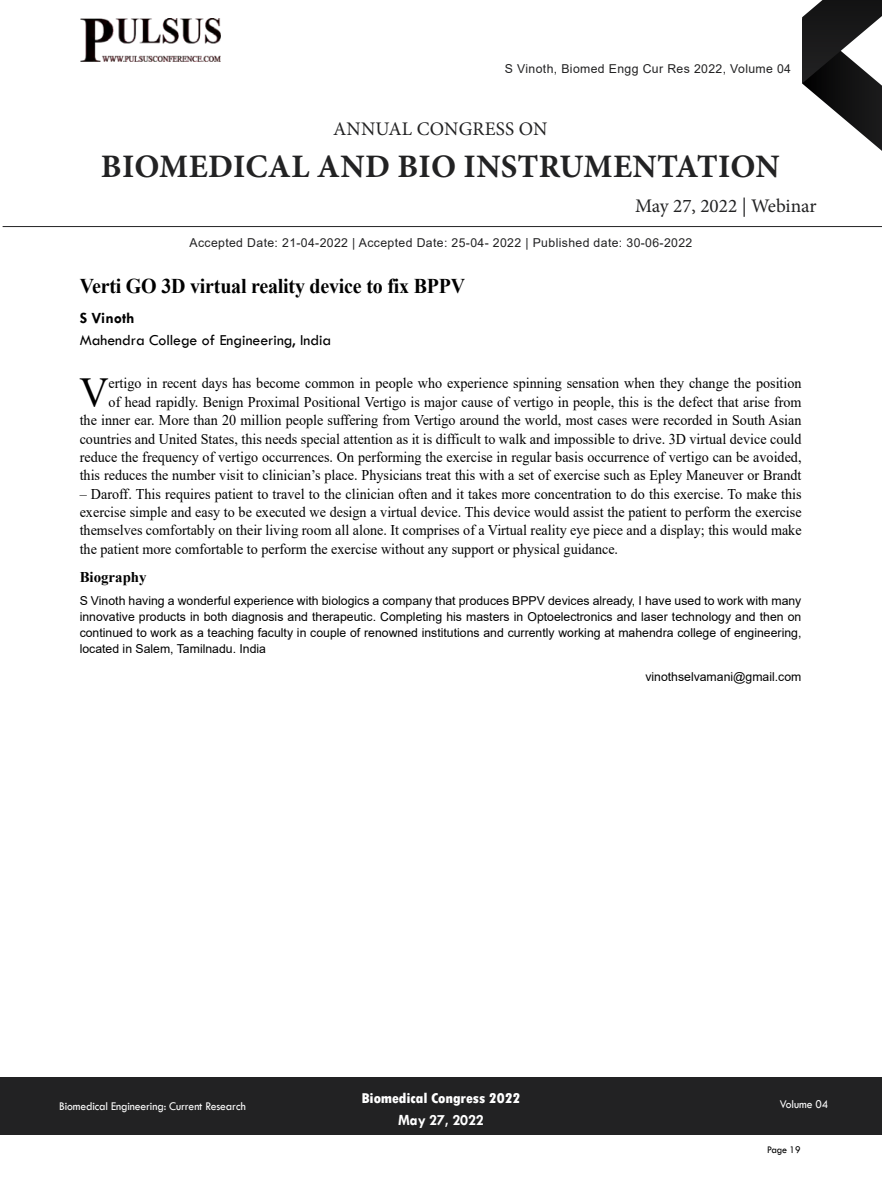
<style>
.page{position:relative;width:882px;height:1197px;background:#fff}
.page>*{position:absolute;margin:0;border:0;box-sizing:border-box;transform-origin:0 0}
.t1{font:42.7px "Times New Roman";color:#000;scale:.95 1}
.t2{font:700 32.9px "Minion Pro";letter-spacing:.005em;color:#222223}
.t3{font:700 21px "Times New Roman";letter-spacing:-.01em;color:#000;scale:.95 1}
.t4{font:19.25px "Minion Pro";color:#222223}
.t5{font:15.75px "Tw Cen";color:#000}
.t6{font:700 15.75px "Tw Cen";letter-spacing:-.01em;color:#fff;scale:.95 1}
.t7{font:700 15.75px "Tw Cen";color:#000}
.t8{font:14.88px/18.4px "Times New Roman";color:#000;text-align:right;scale:.95 1}
.t9{font:800 condensed 14.88px "Tw Cen";letter-spacing:-.01em;color:#fff;scale:1.1 1}
.t10{font:700 14.88px "Times New Roman";color:#000}
.t11{font:12.25px/15.8px "Arial";color:#000;text-align:justify}
.t12{font:12.25px "Arial";letter-spacing:.03em;color:#222223}
.t13{font:12.25px "Tw Cen";letter-spacing:-.01em;color:#fff;scale:.95 1}
.t14{font:10.5px "Tw Cen";letter-spacing:-.02em;color:#000;scale:.95 1}
</style>
<div class="page">
<svg style="left:802px;top:0;width:80px;height:151px"></svg>
<div style="left:0;top:1077px;width:882px;height:58px;background:#222223"></div>
<hr style="left:3px;top:226px;width:879px;height:1px;background:#222223">
<img style="left:81px;top:18px;width:140px;height:44px">
<p class="t12" style="left:505px;top:60px;width:288px">S Vinoth, Biomed Engg Cur Res 2022, Volume 04</p>
<p class="t4" style="left:333px;top:116px;width:216px">ANNUAL CONGRESS ON</p>
<h2 class="t2" style="left:101px;top:143px;width:680px">BIOMEDICAL AND BIO INSTRUMENTATION</h2>
<p class="t4" style="left:635px;top:193px;width:183px">May 27, 2022 | Webinar</p>
<p class="t12" style="left:189px;top:234px;width:504px">Accepted Date: 21-04-2022 | Accepted Date: 25-04- 2022 | Published date: 30-06-2022</p>
<h3 class="t3" style="left:80px;top:271px;width:407px">Verti GO 3D virtual reality device to fix BPPV</h3>
<p class="t7" style="left:80px;top:308px;width:56px">S Vinoth</p>
<p class="t5" style="left:80px;top:331px;width:253px">Mahendra College of Engineering, India</p>
<h1 class="t1" style="left:79px;top:362px;width:32px">V</h1>
<p class="t8" style="left:80px;top:374px;width:761px">ertigo in recent days has become common in people who experience spinning sensation when they change the position<br>of head rapidly. Benign Proximal Positional Vertigo is major cause of vertigo in people, this is the defect that arise from<br>the inner ear. More than 20 million people suffering from Vertigo around the world, most cases were recorded in South Asian countries and United States, this needs special attention as it is difficult to walk and impossible to drive. 3D virtual device could reduce the frequency of vertigo occurrences. On performing the exercise in regular basis occurrence of vertigo can be avoided, this reduces the number visit to clinician’s place. Physicians treat this with a set of exercise such as Epley Maneuver or Brandt</p>
<p class="t8" style="left:80px;top:484px;width:761px;text-align:justify">– Daroff. This requires patient to travel to the clinician often and it takes more concentration to do this exercise. To make this exercise simple and easy to be executed we design a virtual device. This device would assist the patient to perform the exercise themselves comfortably on their living room all alone. It comprises of a Virtual reality eye piece and a display; this would make the patient more comfortable to perform the exercise without any support or physical guidance.</p>
<p class="t10" style="left:80px;top:566px;width:68px">Biography</p>
<p class="t11" style="left:80px;top:593px;width:723px">S Vinoth having a wonderful experience with biologics a company that produces BPPV devices already, I have used to work with many innovative products in both diagnosis and therapeutic. Completing his masters in Optoelectronics and laser technology and then on continued to work as a teaching faculty in couple of renowned institutions and currently working at mahendra college of engineering, located in Salem, Tamilnadu. India</p>
<p class="t11" style="left:645px;top:668px;width:158px">vinothselvamani@gmail.com</p>
<p class="t9" style="left:361px;top:1089px;width:146px">Biomedical Congress 2022</p>
<p class="t6" style="left:398px;top:1111px;width:92px">May 27, 2022</p>
<p class="t13" style="left:59px;top:1099px;width:198px">Biomedical Engineering: Current Research</p>
<p class="t13" style="left:780px;top:1097px;width:53px">Volume 04</p>
<p class="t14" style="left:767px;top:1143px;width:37px">Page 19</p>
</div>
